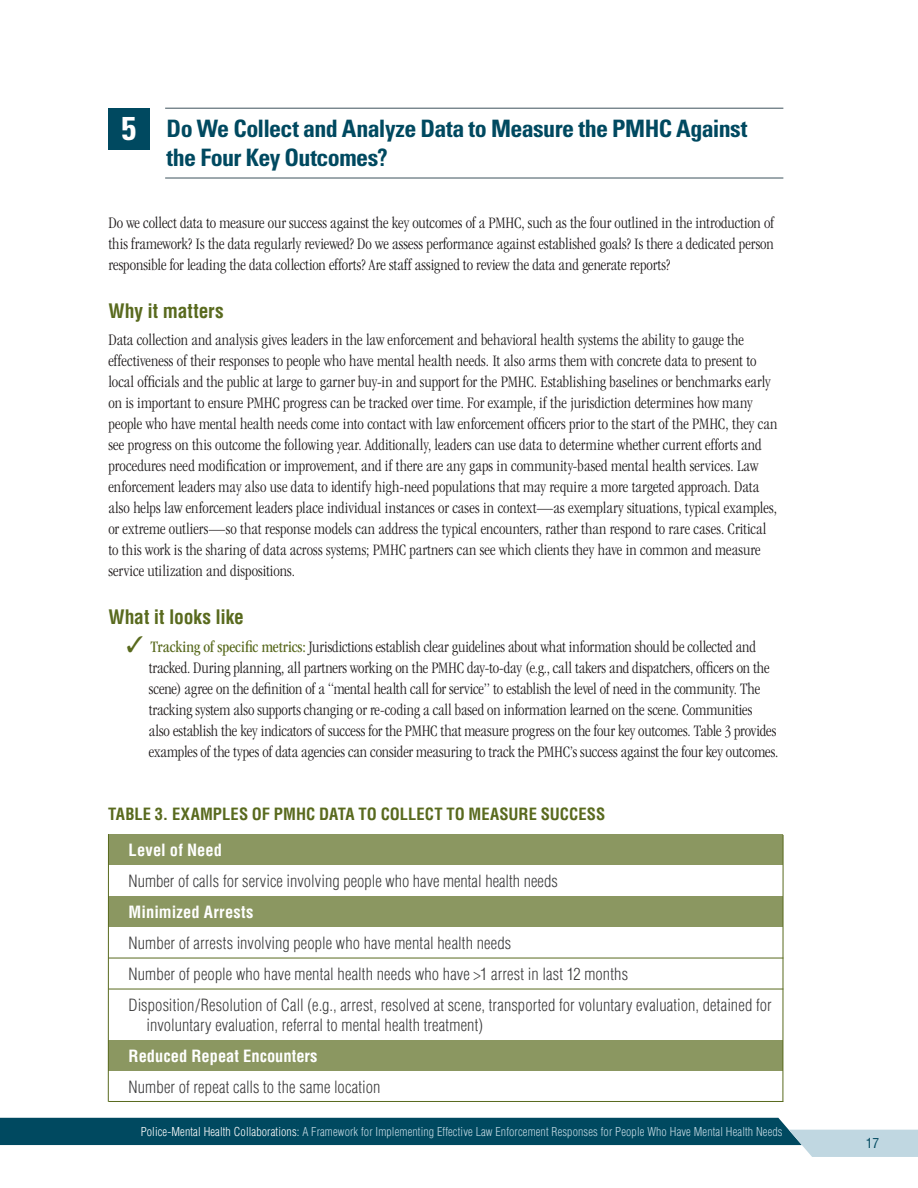
<style>
.page{position:relative;width:918px;height:1188px;background:#fff}
.page>*{position:absolute;margin:0;border:0;box-sizing:border-box;transform-origin:0 0}
.t1{font:700 condensed 33px "Univers";color:#fff}
.t2{font:700 condensed 24px/28.8px "Univers";letter-spacing:-.025em;color:#004960}
.t3{font:700 condensed 19.5px "Helvetica";letter-spacing:-.005em;color:#596a1e}
.t4{font:300 condensed 16.5px/21px "ITC Garamond Std";color:#231f20}
.t5{font:300 condensed 16.5px/19.5px "Helvetica";letter-spacing:.005em;color:#3e3e3f}
.t6{font:700 condensed 16.5px "Helvetica";letter-spacing:.005em;color:#596a1e}
.t7{font:700 condensed 16.5px "Helvetica";color:#fff}
.t8{font:condensed 13.5px "Helvetica";color:#004960}
.t9{font:300 condensed 12px "Helvetica";letter-spacing:.01em;color:#c0d7e1}
.s1{color:#596a1e}
.s2{font-weight:400;color:#596a1e}
.s3{color:#fff}
</style>
<div class="page">
<hr style="left:165px;top:108px;width:618px;height:1px;background:#3d525c">
<hr style="left:165px;top:178px;width:618px;height:1px;background:#3d525c">
<div style="left:108px;top:834px;width:675px;height:31px;background:#8b9761"></div>
<div style="left:108px;top:896px;width:675px;height:31px;background:#8b9761"></div>
<div style="left:108px;top:1040px;width:675px;height:31px;background:#8b9761"></div>
<hr style="left:108px;top:958px;width:675px;height:1px;background:#596a1e">
<hr style="left:108px;top:989px;width:675px;height:1px;background:#596a1e">
<hr style="left:108px;top:1101px;width:675px;height:1px;background:#596a1e">
<hr style="left:108px;top:834px;width:1px;height:268px;background:#596a1e">
<hr style="left:783px;top:835px;width:1px;height:267px;background:#596a1e">
<div style="left:108px;top:108px;width:41px;height:41px;background:#004960"></div>
<svg style="left:0;top:1118px;width:918px;height:39px"></svg>
<p class="t1" style="left:121px;top:108px;width:16px">5</p>
<h1 class="t2" style="left:167px;top:114px;width:582px">Do We Collect and Analyze Data to Measure the PMHC Against the Four Key Outcomes?</h1>
<p class="t4" style="left:108px;top:212px;width:668px;text-align:justify">Do we collect data to measure our success against the key outcomes of a PMHC, such as the four outlined in the introduction of this framework? Is the data regularly reviewed? Do we assess performance against established goals? Is there a dedicated person responsible for leading the data collection efforts? Are staff assigned to review the data and generate reports?</p>
<h2 class="t3" style="left:108px;top:298px;width:117px">Why it matters</h2>
<p class="t4" style="left:108px;top:330px;width:670px">Data collection and analysis gives leaders in the law enforcement and behavioral health systems the ability to gauge the effectiveness of their responses to people who have mental health needs. It also arms them with concrete data to present to local offcials and the public at large to garner buy-in and support for the PMHC. Establishing baselines or benchmarks early on is important to ensure PMHC progress can be tracked over time. For example, if the jurisdiction determines how many people who have mental health needs come into contact with law enforcement offcers prior to the start of the PMHC, they can see progress on this outcome the following year. Additionally, leaders can use data to determine whether current efforts and procedures need modifcation or improvement, and if there are any gaps in community-based mental health services. Law enforcement leaders may also use data to identify high-need populations that may require a more targeted approach. Data also helps law enforcement leaders place individual instances or cases in context—as exemplary situations, typical examples, or extreme outliers—so that response models can address the typical encounters, rather than respond to rare cases. Critical to this work is the sharing of data across systems; PMHC partners can see which clients they have in common and measure service utilization and dispositions.</p>
<h2 class="t3" style="left:108px;top:605px;width:137px">What it looks like</h2>
<p class="t4" style="left:149px;top:637px;width:631px;text-indent:-22px"><span class="s1">✓</span> <span class="s2">Tracking of specifc metrics:</span> Jurisdictions establish clear guidelines about what information should be collected and tracked. During planning, all partners working on the PMHC day-to-day (e.g., call takers and dispatchers, offcers on the scene) agree on the defnition of a “mental health call for service” to establish the level of need in the community. The tracking system also supports changing or re-coding a call based on information learned on the scene. Communities<br>also establish the key indicators of success for the PMHC that measure progress on the four key outcomes. Table 3 provides examples of the types of data agencies can consider measuring to track the PMHC’s success against the four key outcomes.</p>
<p class="t6" style="left:108px;top:803px;width:499px">TABLE 3. EXAMPLES OF PMHC DATA TO COLLECT TO MEASURE SUCCESS</p>
<p class="t7" style="left:129px;top:840px;width:95px">Level of Need</p>
<p class="t5" style="left:129px;top:871px;width:431px">Number of calls for service involving people who have mental health needs</p>
<p class="t7" style="left:129px;top:902px;width:126px">Minimized Arrests</p>
<p class="t5" style="left:129px;top:933px;width:384px">Number of arrests involving people who have mental health needs</p>
<p class="t5" style="left:129px;top:964px;width:501px">Number of people who have mental health needs who have &gt;1 arrest in last 12 months</p>
<p class="t5" style="left:147px;top:995px;width:626px;text-indent:-18px">Disposition/Resolution of Call (e.g., arrest, resolved at scene, transported for voluntary evaluation, detained for involuntary evaluation, referral to mental health treatment)</p>
<p class="t7" style="left:129px;top:1045px;width:190px">Reduced Repeat Encounters</p>
<p class="t5" style="left:129px;top:1077px;width:253px">Number of repeat calls to the same location</p>
<p class="t9" style="left:141px;top:1125px;width:643px"><span class="s3">Police-Mental Health Collaborations:</span> A Framework for Implementing Effective Law Enforcement Responses for People Who Have Mental Health Needs</p>
<p class="t8" style="left:866px;top:1135px;width:15px">17</p>
</div>
